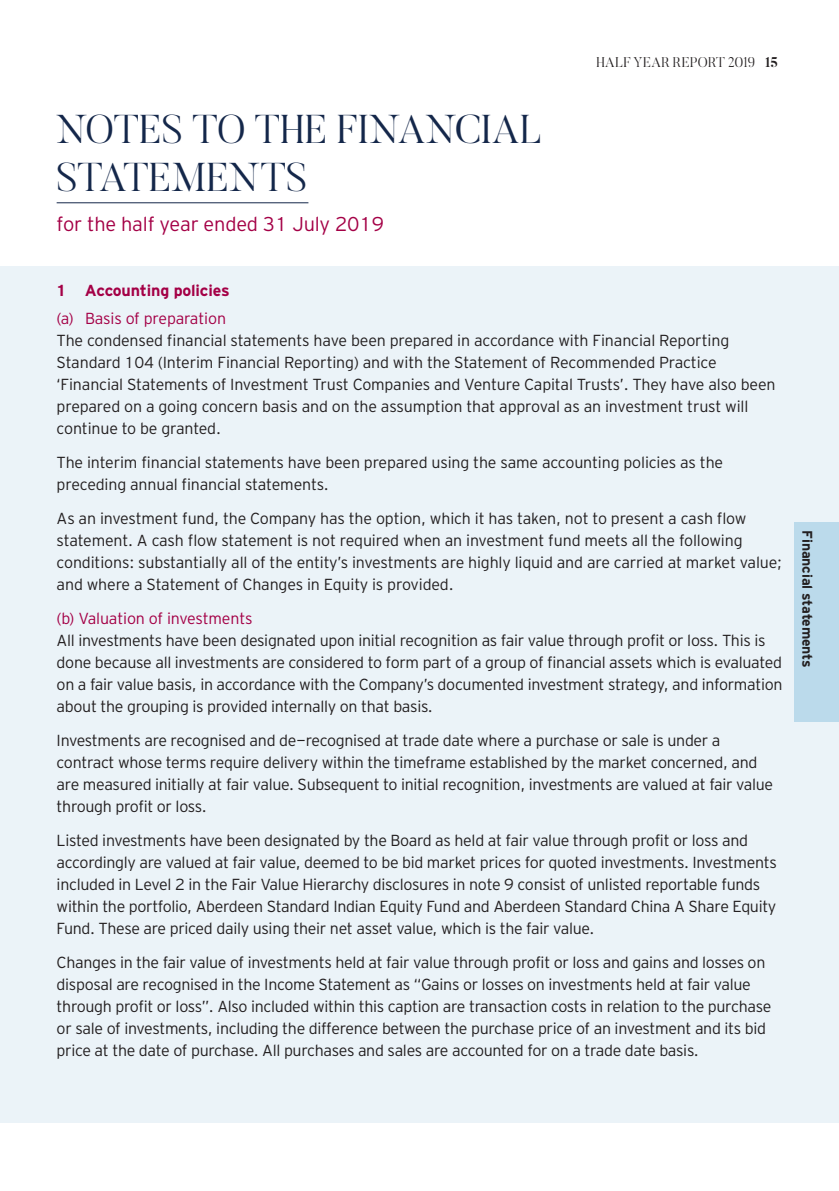
<style>
.page{position:relative;width:839px;height:1191px;background:#fff}
.page>*{position:absolute;margin:0;border:0;box-sizing:border-box;transform-origin:0 0}
.t1{font:300 40px/48px "Butler";letter-spacing:-.005em;color:#14274a}
.t2{font:300 20px "Interstate Tab";letter-spacing:-.01em;color:#a40046}
.t3{font:300 16px/22px "Interstate Tab";letter-spacing:-.02em;color:#231f20}
.t4{font:300 16px "Interstate Tab";letter-spacing:-.01em;color:#a40046}
.t5{font:700 16px "Interstate Tab";letter-spacing:-.01em;color:#a40046}
.t6{font:300 14px "Butler";letter-spacing:.01em;color:#231f20}
.t7{font:700 14px "Interstate Tab";letter-spacing:-.01em;color:#231f20}
.s1{font-weight:700}
</style>
<div class="page">
<div style="left:0;top:266px;width:839px;height:856px;background:#ebf3f8"></div>
<div style="left:794px;top:522px;width:45px;height:199px;background:#bbdaeb"></div>
<hr style="left:57px;top:202px;width:251px;height:1px;background:#14274a">
<h1 class="t1" style="left:57px;top:105px;width:488px">NOTES TO THE FINANCIAL<br>STATEMENTS</h1>
<p class="t2" style="left:57px;top:216px;width:329px">for the half year ended 31 July 2019</p>
<p class="t6" style="left:596px;top:54px;width:183px">HALF YEAR REPORT 2019 <span class="s1">15</span></p>
<p class="t5" style="left:57px;top:285px;width:174px">1 Accounting policies</p>
<p class="t4" style="left:57px;top:312px;width:171px">(a) Basis of preparation</p>
<p class="t3" style="left:57px;top:331px;width:720px">The condensed financial statements have been prepared in accordance with Financial Reporting Standard 104 (Interim Financial Reporting) and with the Statement of Recommended Practice ‘Financial Statements of Investment Trust Companies and Venture Capital Trusts’. They have also been prepared on a going concern basis and on the assumption that approval as an investment trust will continue to be granted.</p>
<p class="t3" style="left:57px;top:453px;width:668px">The interim financial statements have been prepared using the same accounting policies as the preceding annual financial statements.</p>
<p class="t3" style="left:57px;top:509px;width:727px">As an investment fund, the Company has the option, which it has taken, not to present a cash flow statement. A cash flow statement is not required when an investment fund meets all the following conditions: substantially all of the entity’s investments are highly liquid and are carried at market value; and where a Statement of Changes in Equity is provided.</p>
<p class="t4" style="left:57px;top:612px;width:197px">(b) Valuation of investments</p>
<p class="t3" style="left:57px;top:631px;width:727px">All investments have been designated upon initial recognition as fair value through profit or loss. This is done because all investments are considered to form part of a group of financial assets which is evaluated on a fair value basis, in accordance with the Company’s documented investment strategy, and information about the grouping is provided internally on that basis.</p>
<p class="t3" style="left:57px;top:731px;width:718px">Investments are recognised and de-recognised at trade date where a purchase or sale is under a contract whose terms require delivery within the timeframe established by the market concerned, and are measured initially at fair value. Subsequent to initial recognition, investments are valued at fair value through profit or loss.</p>
<p class="t3" style="left:57px;top:831px;width:722px">Listed investments have been designated by the Board as held at fair value through profit or loss and accordingly are valued at fair value, deemed to be bid market prices for quoted investments. Investments included in Level 2 in the Fair Value Hierarchy disclosures in note 9 consist of unlisted reportable funds within the portfolio, Aberdeen Standard Indian Equity Fund and Aberdeen Standard China A Share Equity Fund. These are priced daily using their net asset value, which is the fair value.</p>
<p class="t3" style="left:57px;top:953px;width:716px">Changes in the fair value of investments held at fair value through profit or loss and gains and losses on disposal are recognised in the Income Statement as “Gains or losses on investments held at fair value through profit or loss”. Also included within this caption are transaction costs in relation to the purchase or sale of investments, including the difference between the purchase price of an investment and its bid price at the date of purchase. All purchases and sales are accounted for on a trade date basis.</p>
<p class="t7" style="left:813px;top:530px;width:139px;rotate:90deg">Financial statements</p>
</div>
